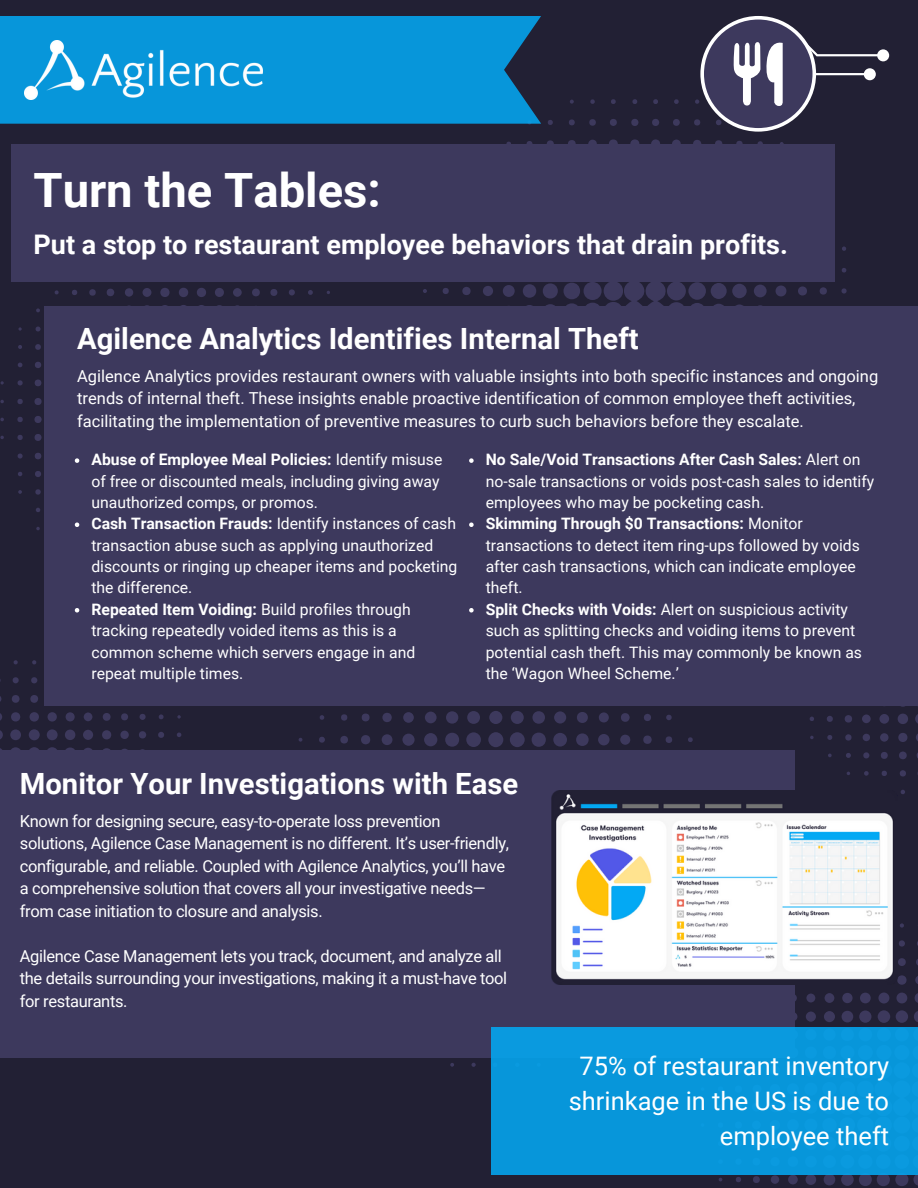
<style>
.page{position:relative;width:918px;height:1188px;background:#222034}
.page>*{position:absolute;margin:0;border:0;box-sizing:border-box;transform-origin:0 0}
.t1{font:700 47.25px "Roboto";color:#fff}
.t2{font:700 29.25px "Roboto";color:#fff}
.t3{font:700 27px "Roboto";color:#fff}
.t4{font:25.5px/34.8px "Roboto";color:#fff;text-align:right}
.t5{font:16.5px/22.5px "Roboto";letter-spacing:-.02em;color:#fff}
.t6{font:16.5px/22.5px "Roboto";color:#fff}
.t7{font:15.75px/21.3px "Roboto";color:#fff}
.s1{font-weight:700}
</style>
<div class="page">
<svg style="left:277px;top:711px;width:438px;height:356px"></svg>
<svg style="left:0;top:660px;width:217px;height:91px"></svg>
<svg style="left:423px;top:99px;width:424px;height:207px"></svg>
<svg style="left:0;top:288px;width:330px;height:242px"></svg>
<svg style="left:774px;top:706px;width:144px;height:88px"></svg>
<svg style="left:718px;top:923px;width:200px;height:263px"></svg>
<div style="left:0;top:16px;width:541px;height:108px;background:#0796da"></div>
<img style="left:25px;top:41px;width:237px;height:58px">
<div style="left:11px;top:144px;width:823px;height:138px;background:#3d395d"></div>
<div style="left:44px;top:306px;width:874px;height:400px;background:#3d395d"></div>
<div style="left:0;top:751px;width:794px;height:307px;background:#3d395d"></div>
<div style="left:491px;top:1027px;width:427px;height:148px;background:#0796da"></div>
<svg style="left:75px;top:458px;width:4px;height:5px"></svg>
<svg style="left:75px;top:523px;width:4px;height:4px"></svg>
<svg style="left:75px;top:608px;width:4px;height:5px"></svg>
<svg style="left:469px;top:458px;width:5px;height:5px"></svg>
<svg style="left:469px;top:523px;width:5px;height:4px"></svg>
<svg style="left:469px;top:608px;width:5px;height:5px"></svg>
<svg style="left:700px;top:16px;width:189px;height:116px"></svg>
<img style="left:552px;top:790px;width:345px;height:195px">
<p class="t1" style="left:34px;top:163px;width:349px">Turn the Tables:</p>
<p class="t3" style="left:34px;top:229px;width:756px">Put a stop to restaurant employee behaviors that drain profits.</p>
<p class="t2" style="left:77px;top:322px;width:563px">Agilence Analytics Identifies Internal Theft</p>
<p class="t6" style="left:77px;top:365px;width:803px">Agilence Analytics provides restaurant owners with valuable insights into both specific instances and ongoing trends of internal theft. These insights enable proactive identification of common employee theft activities, facilitating the implementation of preventive measures to curb such behaviors before they escalate.</p>
<p class="t7" style="left:91px;top:449px;width:352px"><span class="s1">Abuse of Employee Meal Policies:</span> Identify misuse of free or discounted meals, including giving away unauthorized comps, or promos.</p>
<p class="t7" style="left:91px;top:513px;width:367px"><span class="s1">Cash Transaction Frauds:</span> Identify instances of cash transaction abuse such as applying unauthorized discounts or ringing up cheaper items and pocketing the difference.</p>
<p class="t7" style="left:91px;top:599px;width:325px"><span class="s1">Repeated Item Voiding:</span> Build profiles through tracking repeatedly voided items as this is a common scheme which servers engage in and repeat multiple times.</p>
<h1 class="t7" style="left:486px;top:449px;width:390px"><span class="s1">No Sale/Void Transactions After Cash Sales:</span> Alert on no-sale transactions or voids post-cash sales to identify employees who may be pocketing cash.</h1>
<h2 class="t7" style="left:486px;top:513px;width:376px"><span class="s1">Skimming Through $0 Transactions:</span> Monitor transactions to detect item ring-ups followed by voids after cash transactions, which can indicate employee theft.</h2>
<p class="t7" style="left:486px;top:599px;width:378px"><span class="s1">Split Checks with Voids:</span> Alert on suspicious activity such as splitting checks and voiding items to prevent potential cash theft. This may commonly be known as the ‘Wagon Wheel Scheme.’</p>
<p class="t2" style="left:20px;top:767px;width:500px">Monitor Your Investigations with Ease</p>
<h2 class="t5" style="left:20px;top:810px;width:491px">Known for designing secure, easy-to-operate loss prevention solutions, Agilence Case Management is no different. It’s user-friendly, configurable, and reliable. Coupled with Agilence Analytics, you’ll have a comprehensive solution that covers all your investigative needs— from case initiation to closure and analysis.</h2>
<p class="t5" style="left:20px;top:945px;width:489px">Agilence Case Management lets you track, document, and analyze all the details surrounding your investigations, making it a must-have tool for restaurants.</p>
<p class="t4" style="left:569px;top:1049px;width:322px">75% of restaurant inventory shrinkage in the US is due to employee theft</p>
</div>
